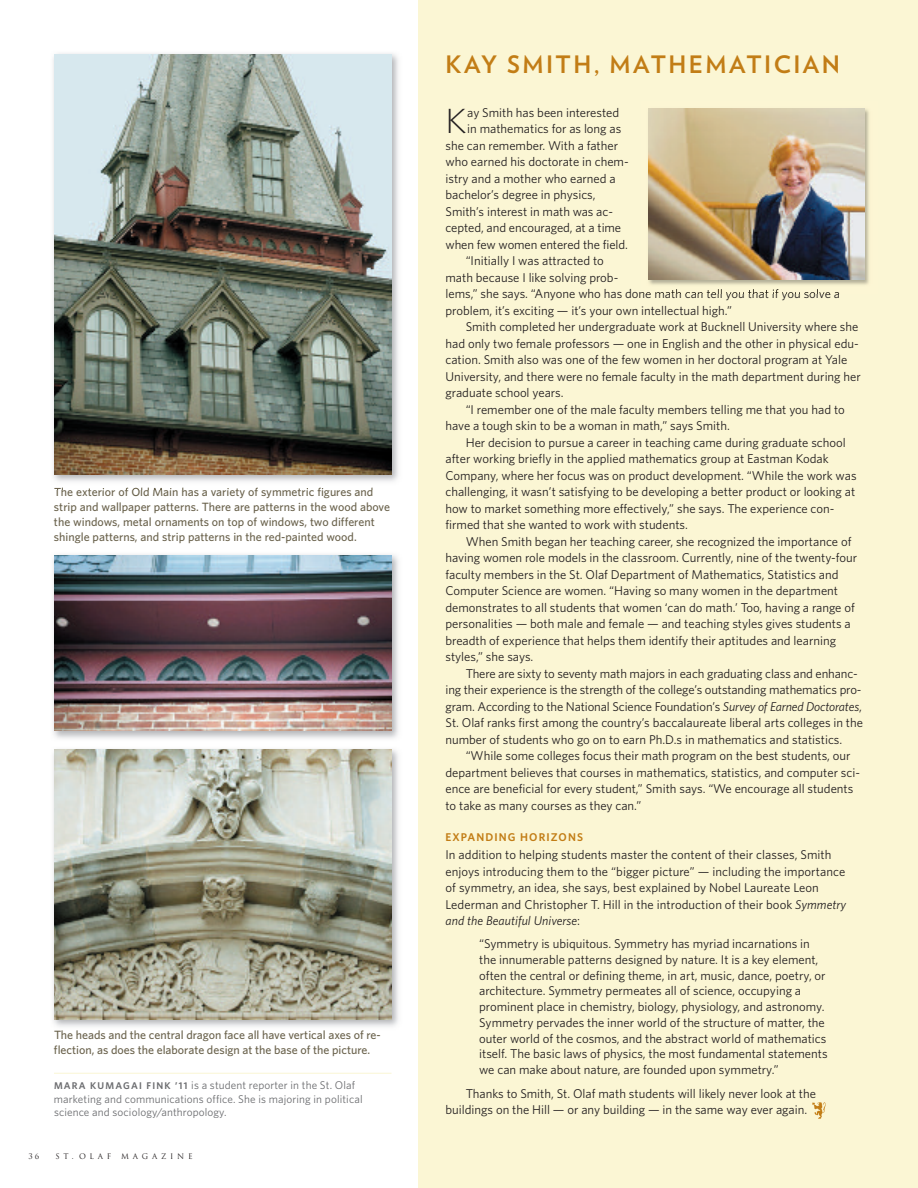
<style>
.page{position:relative;width:918px;height:1188px;background:#fff}
.page>*{position:absolute;margin:0;border:0;box-sizing:border-box;transform-origin:0 0}
.t1{font:300 35.1px "Whitney";color:#231f20}
.t2{font:700 24px "Verlag";letter-spacing:.1em;color:#c27d16}
.t3{font:12.75px/15.8px "Whitney";color:#231f20}
.t4{font:500 12px/15px "Whitney";color:#6a624c}
.t5{font:11.25px/13.5px "Whitney";letter-spacing:.01em;color:#6c6d70}
.t6{font:600 11.25px "Whitney";letter-spacing:.1em;color:#c27d16}
.t7{font:7.5px "Trajan";letter-spacing:.5em;color:#231f20}
.s1{font-weight:600;font-size:9.75px}
.s2{font-style:italic}
</style>
<div class="page">
<div style="left:418px;top:0;width:500px;height:1188px;background:#fbf6d4"></div>
<img style="left:812px;top:1103px;width:13px;height:16px">
<img style="left:642px;top:108px;width:227px;height:185px">
<img style="left:648px;top:108px;width:216px;height:172px">
<img style="left:53px;top:554px;width:345px;height:473px">
<img style="left:54px;top:749px;width:338px;height:270px">
<img style="left:53px;top:53px;width:345px;height:436px">
<img style="left:54px;top:488px;width:115px;height:1px">
<img style="left:54px;top:54px;width:338px;height:420px">
<img style="left:54px;top:555px;width:338px;height:175px">
<hr style="left:54px;top:1073px;width:338px;height:1px;background:#fbf6d4">
<p class="t4" style="left:54px;top:485px;width:338px">The exterior of Old Main has a variety of symmetric figures and strip and wallpaper patterns. There are patterns in the wood above the windows, metal ornaments on top of windows, two different shingle patterns, and strip patterns in the red-painted wood.</p>
<p class="t4" style="left:54px;top:1027px;width:328px">The heads and the central dragon face all have vertical axes of re&shy;flection, as does the elaborate design at the base of the picture.</p>
<p class="t5" style="left:54px;top:1078px;width:310px"><span class="s1">MARA KUMAGAI FINK ’11</span> is a student reporter in the St. Olaf marketing and communications office. She is majoring in political science and sociology/anthropology.</p>
<p class="t7" style="left:28px;top:1153px;width:12px">36</p>
<p class="t7" style="left:56px;top:1153px;width:57px">ST. OLAF</p>
<p class="t7" style="left:121px;top:1153px;width:73px">MAGAZINE</p>
<h2 class="t2" style="left:446px;top:56px;width:396px">KAY SMITH, MATHEMATICIAN</h2>
<h1 class="t1" style="left:446px;top:101px;width:23px">K</h1>
<p class="t3" style="left:467px;top:104px;width:153px">ay Smith has been interested</p>
<p class="t3" style="left:467px;top:121px;width:156px">in mathematics for as long as</p>
<p class="t3" style="left:445px;top:137px;width:174px">she can remember. With a father</p>
<p class="t3" style="left:445px;top:154px;width:185px">who earned his doctorate in chem-</p>
<p class="t3" style="left:445px;top:170px;width:172px">istry and a mother who earned a</p>
<p class="t3" style="left:445px;top:187px;width:152px">bachelor’s degree in physics,</p>
<p class="t3" style="left:445px;top:203px;width:169px">Smith’s interest in math was ac-</p>
<p class="t3" style="left:445px;top:220px;width:177px">cepted, and encouraged, at a time</p>
<p class="t3" style="left:445px;top:236px;width:184px">when few women entered the field.</p>
<p class="t3" style="left:466px;top:253px;width:140px">“Initially I was attracted to</p>
<p class="t3" style="left:445px;top:269px;width:174px">math because I like solving prob-</p>
<p class="t3" style="left:445px;top:286px;width:396px">lems,” she says. “Anyone who has done math can tell you that if you solve a</p>
<p class="t3" style="left:445px;top:302px;width:288px">problem, it’s exciting — it’s your own intellectual high.”</p>
<p class="t3" style="left:466px;top:319px;width:394px">Smith completed her undergraduate work at Bucknell University where she</p>
<p class="t3" style="left:445px;top:335px;width:415px">had only two female professors — one in English and the other in physical edu-</p>
<p class="t3" style="left:445px;top:352px;width:403px">cation. Smith also was one of the few women in her doctoral program at Yale</p>
<p class="t3" style="left:445px;top:368px;width:417px">University, and there were no female faculty in the math department during her</p>
<p class="t3" style="left:445px;top:385px;width:120px">graduate school years.</p>
<p class="t3" style="left:466px;top:401px;width:381px">“I remember one of the male faculty members telling me that you had to</p>
<p class="t3" style="left:445px;top:418px;width:286px">have a tough skin to be a woman in math,” says Smith.</p>
<p class="t3" style="left:466px;top:434px;width:382px">Her decision to pursue a career in teaching came during graduate school</p>
<p class="t3" style="left:445px;top:451px;width:385px">after working briefly in the applied mathematics group at Eastman Kodak</p>
<p class="t3" style="left:445px;top:467px;width:413px">Company, where her focus was on product development. “While the work was</p>
<p class="t3" style="left:445px;top:484px;width:411px">challenging, it wasn’t satisfying to be developing a better product or looking at</p>
<p class="t3" style="left:445px;top:500px;width:390px">how to market something more effectively,” she says. The experience con-</p>
<p class="t3" style="left:445px;top:517px;width:244px">firmed that she wanted to work with students.</p>
<p class="t3" style="left:466px;top:533px;width:387px">When Smith began her teaching career, she recognized the importance of</p>
<p class="t3" style="left:445px;top:550px;width:413px">having women role models in the classroom. Currently, nine of the twenty-four</p>
<p class="t3" style="left:445px;top:566px;width:394px">faculty members in the St. Olaf Department of Mathematics, Statistics and</p>
<p class="t3" style="left:445px;top:583px;width:394px">Computer Science are women. “Having so many women in the department</p>
<p class="t3" style="left:445px;top:599px;width:411px">demonstrates to all students that women ‘can do math.’ Too, having a range of</p>
<p class="t3" style="left:445px;top:616px;width:407px">personalities — both male and female — and teaching styles gives students a</p>
<p class="t3" style="left:445px;top:632px;width:392px">breadth of experience that helps them identify their aptitudes and learning</p>
<p class="t3" style="left:445px;top:649px;width:89px">styles,” she says.</p>
<p class="t3" style="left:466px;top:665px;width:394px">There are sixty to seventy math majors in each graduating class and enhanc-</p>
<p class="t3" style="left:445px;top:682px;width:418px">ing their experience is the strength of the college’s outstanding mathematics pro-</p>
<p class="t3" style="left:445px;top:698px;width:418px">gram. According to the National Science Foundation’s <span class="s2">Survey of Earned Doctorates</span>,</p>
<p class="t3" style="left:445px;top:715px;width:419px">St. Olaf ranks first among the country’s baccalaureate liberal arts colleges in the</p>
<p class="t3" style="left:445px;top:731px;width:398px">number of students who go on to earn Ph.D.s in mathematics and statistics.</p>
<p class="t3" style="left:466px;top:748px;width:386px">“While some colleges focus their math program on the best students, our</p>
<p class="t3" style="left:445px;top:764px;width:416px">department believes that courses in mathematics, statistics, and computer sci-</p>
<p class="t3" style="left:445px;top:781px;width:409px">ence are beneficial for every student,” Smith says. “We encourage all students</p>
<p class="t3" style="left:445px;top:797px;width:197px">to take as many courses as they can.”</p>
<p class="t6" style="left:446px;top:831px;width:139px">EXPANDING HORIZONS</p>
<p class="t3" style="left:445px;top:847px;width:402px;line-height:16.5px">In addition to helping students master the content of their classes, Smith enjoys introducing them to the “bigger picture” — including the importance of symmetry, an idea, she says, best explained by Nobel Laureate Leon Lederman and Christopher T. Hill in the introduction of their book <span class="s2">Symmetry and the Beautiful Universe</span>:</p>
<p class="t3" style="left:479px;top:936px;width:350px">“Symmetry is ubiquitous. Symmetry has myriad incarnations in the innumerable patterns designed by nature. It is a key element, often the central or defining theme, in art, music, dance, poetry, or architecture. Symmetry permeates all of science, occupying a prominent place in chemistry, biology, physiology, and astronomy.<br>Symmetry pervades the inner world of the structure of matter, the outer world of the cosmos, and the abstract world of mathematics itself. The basic laws of physics, the most fundamental statements we can make about nature, are founded upon symmetry.”</p>
<p class="t3" style="left:445px;top:1085px;width:372px;line-height:16.5px;text-indent:20px">Thanks to Smith, St. Olaf math students will likely never look at the buildings on the Hill — or any building — in the same way ever again.</p>
</div>
